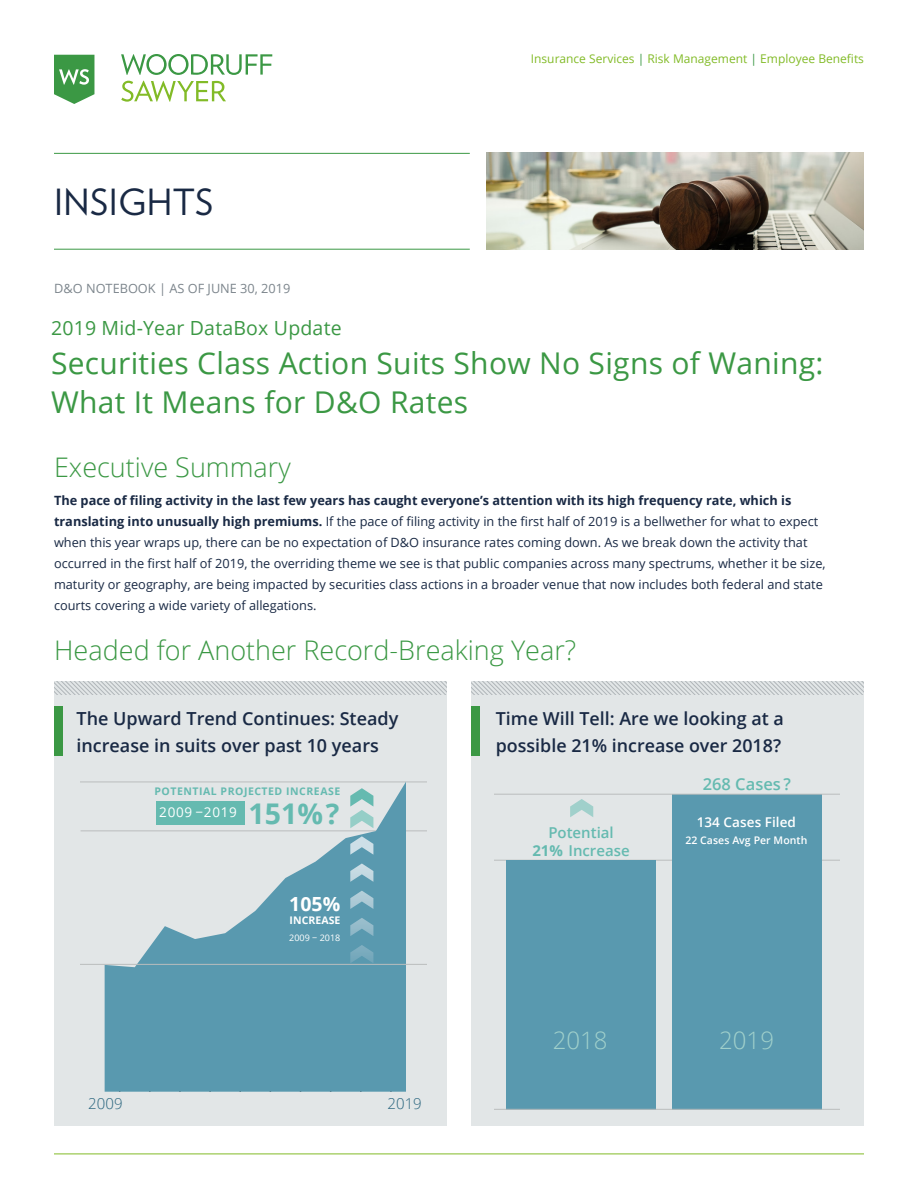
<style>
.page{position:relative;width:918px;height:1188px;background:#fff}
.page>*{position:absolute;margin:0;border:0;box-sizing:border-box;transform-origin:0 0}
.t1{font:36px "Verlag";letter-spacing:.015em;color:#192944}
.t2{font:30px/39px "Open Sans";letter-spacing:.01em;color:#3b9844}
.t3{font:700 28.5px "Open Sans";color:#65bab0}
.t4{font:300 27px "Open Sans";color:#3b9844}
.t5{font:300 24px "Open Sans";color:#a0d0cb}
.t6{font:19.5px "Open Sans";letter-spacing:.01em;color:#3b9844}
.t7{font:700 19.5px "Open Sans";color:#fff}
.t8{font:600 18px/27px "Open Sans";color:#192944}
.t9{font:600 17.85px/26.8px "Open Sans";color:#192944}
.t10{font:600 16.5px "Open Sans";color:#65bab0}
.t11{font:600 15px/18px "Open Sans";color:#65bab0;text-align:center}
.t12{font:300 15px "Open Sans";color:#29657e}
.t13{font:600 13.5px "Open Sans";letter-spacing:.005em;color:#fff}
.t14{font:13.5px "Open Sans";letter-spacing:.05em;color:#fff}
.Body{font:12.75px/21px "Open Sans";color:#192944}
.Date{font:12.75px "Open Sans";color:#7c858c}
.t15{font:12px "Open Sans";color:#82bb27}
.t16{font:700 10.5px "Open Sans";letter-spacing:.05em;color:#65bab0}
.t17{font:600 10.5px "Open Sans";letter-spacing:.005em;color:#fff}
.t18{font:700 10.5px "Open Sans";letter-spacing:.005em;color:#fff}
.t19{font:9px "Open Sans";color:#fff}
.s1{color:#3b9844}
.s2{font-weight:700}
</style>
<div class="page">
<hr style="left:54px;top:153px;width:416px;height:1px;background:#3b9844">
<hr style="left:54px;top:249px;width:416px;height:1px;background:#3b9844">
<hr style="left:54px;top:1153px;width:810px;height:1px;background:#82bb27">
<svg style="left:121px;top:54px;width:151px;height:21px"></svg>
<svg style="left:121px;top:81px;width:105px;height:21px"></svg>
<svg style="left:54px;top:55px;width:40px;height:49px"></svg>
<img style="left:486px;top:152px;width:378px;height:98px">
<div style="left:471px;top:682px;width:393px;height:444px;background:#e2e6e7"></div>
<hr style="left:494px;top:860px;width:346px;height:1px;background:#babdbd">
<div style="left:672px;top:794px;width:150px;height:316px;background:#5999af"></div>
<div style="left:506px;top:860px;width:150px;height:250px;background:#5999af"></div>
<hr style="left:494px;top:794px;width:346px;height:1px;background:#babdbd">
<svg style="left:570px;top:799px;width:23px;height:18px"></svg>
<hr style="left:494px;top:1109px;width:346px;height:1px;background:#babdbd">
<div style="left:471px;top:706px;width:8px;height:50px;background:#3b9844"></div>
<svg style="left:471px;top:682px;width:393px;height:12px"></svg>
<div style="left:54px;top:682px;width:393px;height:444px;background:#e2e6e7"></div>
<div style="left:54px;top:706px;width:9px;height:50px;background:#3b9844"></div>
<hr style="left:81px;top:782px;width:345px;height:1px;background:#babdbd">
<hr style="left:81px;top:830px;width:345px;height:1px;background:#babdbd">
<svg style="left:105px;top:782px;width:301px;height:310px;fill:#5999af"></svg>
<hr style="left:81px;top:964px;width:345px;height:1px;background:#babdbd">
<svg style="left:350px;top:788px;width:23px;height:40px"></svg>
<svg style="left:350px;top:836px;width:23px;height:127px;background:#7aacbe"></svg>
<svg style="left:54px;top:682px;width:393px;height:12px"></svg>
<h1 class="t1" style="left:54px;top:175px;width:161px">INSIGHTS</h1>
<p class="t15" style="left:531px;top:51px;width:335px">Insurance Services <span class="s1">|</span> Risk Management <span class="s1">|</span> Employee Benefits</p>
<p class="Date" style="left:54px;top:280px;width:238px">D&amp;O NOTEBOOK | AS OF JUNE 30, 2019</p>
<h1 class="t6" style="left:51px;top:314px;width:292px">2019 Mid-Year DataBox Update</h1>
<h1 class="t2" style="left:51px;top:342px;width:774px">Securities Class Action Suits Show No Signs of Waning:<br>What It Means for D&amp;O Rates</h1>
<h2 class="t4" style="left:54px;top:449px;width:238px">Executive Summary</h2>
<p class="Body" style="left:54px;top:489px;width:773px"><span class="s2">The pace of filing activity in the last few years has caught everyone’s attention with its high frequency rate, which is translating into unusually high premiums.</span> If the pace of filing activity in the first half of 2019 is a bellwether for what to expect when this year wraps up, there can be no expectation of D&amp;O insurance rates coming down. As we break down the activity that occurred in the first half of 2019, the overriding theme we see is that public companies across many spectrums, whether it be size, maturity or geography, are being impacted by securities class actions in a broader venue that now includes both federal and state courts covering a wide variety of allegations.</p>
<h2 class="t4" style="left:54px;top:632px;width:524px">Headed for Another Record-Breaking Year?</h2>
<h3 class="t8" style="left:76px;top:705px;width:323px">The Upward Trend Continues: Steady increase in suits over past 10 years</h3>
<p class="t16" style="left:154px;top:784px;width:187px">POTENTIAL PROJECTED INCREASE</p>
<p class="t14" style="left:159px;top:803px;width:79px">2009 −2019</p>
<p class="t3" style="left:248px;top:794px;width:92px">151%?</p>
<p class="t7" style="left:289px;top:890px;width:53px">105%</p>
<p class="t18" style="left:290px;top:913px;width:52px">INCREASE</p>
<p class="t19" style="left:289px;top:931px;width:53px">2009 − 2018</p>
<p class="t12" style="left:88px;top:1093px;width:36px">2009</p>
<p class="t12" style="left:388px;top:1093px;width:36px">2019</p>
<h3 class="t9" style="left:496px;top:705px;width:290px">Time Will Tell: Are we looking at a possible 21% increase over 2018?</h3>
<p class="t11" style="left:532px;top:823px;width:99px">Potential<br><span class="s2">21%</span> Increase</p>
<p class="t10" style="left:703px;top:773px;width:90px">268 Cases ?</p>
<p class="t13" style="left:697px;top:813px;width:101px">134 Cases Filed</p>
<p class="t17" style="left:685px;top:833px;width:124px">22 Cases Avg Per Month</p>
<p class="t5" style="left:553px;top:1024px;width:56px">2018</p>
<p class="t5" style="left:719px;top:1024px;width:56px">2019</p>
</div>
